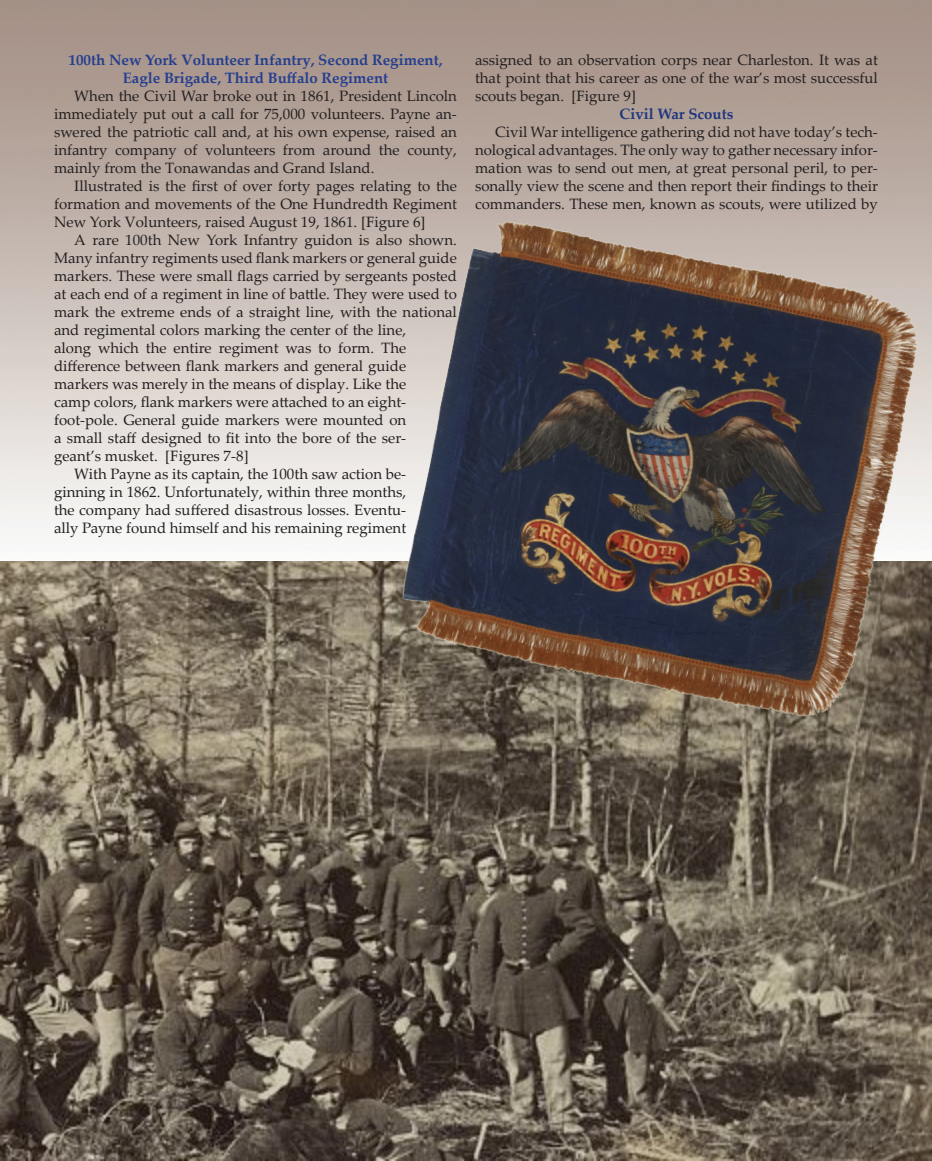
<style>
.page{position:relative;width:932px;height:1161px;background:#fff}
.page>*{position:absolute;margin:0;border:0;box-sizing:border-box;transform-origin:0 0}
.t1{font:15px/18px "Palatino Linotype";color:#231f20;text-align:justify}
.t2{font:700 15px/18px "Palatino Linotype";color:#253f8e;text-align:center}
.t3{font:700 15px "Palatino Linotype";color:#1f367e}
</style>
<div class="page">
<img style="left:0;top:561px;width:932px;height:600px">
<img style="left:376px;top:202px;width:556px;height:542px">
<p class="t2" style="left:69px;top:50px;width:375px">100th New York Volunteer Infantry, Second Regiment,<br>Eagle Brigade, Third Buffalo Regiment</p>
<p class="t1" style="left:54px;top:86px;width:404px;text-indent:20px">When the Civil War broke out in 1861, President Lincoln immediately put out a call for 75,000 volunteers. Payne an&shy;swered the patriotic call and, at his own expense, raised an infantry company of volunteers from around the county, mainly from the Tonawandas and Grand Island.</p>
<p class="t1" style="left:54px;top:176px;width:404px;text-indent:20px">Illustrated is the first of over forty pages relating to the formation and movements of the One Hundredth Regiment New York Volunteers, raised August 19, 1861. [Figure 6]</p>
<p class="t1" style="left:54px;top:230px;width:404px;text-indent:20px">A rare 100th New York Infantry guidon is also shown.<br>Many infantry regiments used flank markers or general guide markers. These were small flags carried by sergeants posted at each end of a regiment in line of battle. They were used to mark the extreme ends of a straight line, with the national</p>
<p class="t1" style="left:54px;top:320px;width:354px">and regimental colors marking the center of the line, along which the entire regiment was to form. The difference between flank markers and general guide markers was merely in the means of display. Like the camp colors, flank markers were attached to an eight&shy;foot-pole. General guide markers were mounted on a small staff designed to fit into the bore of the ser&shy;geant’s musket. [Figures 7-8]</p>
<p class="t1" style="left:54px;top:464px;width:354px;text-indent:20px">With Payne as its captain, the 100th saw action be&shy;ginning in 1862. Unfortunately, within three months, the company had suffered disastrous losses. Eventu&shy;ally Payne found himself and his remaining regiment</p>
<p class="t1" style="left:475px;top:50px;width:404px">assigned to an observation corps near Charleston. It was at that point that his career as one of the war’s most successful scouts began. [Figure 9]</p>
<p class="t3" style="left:619px;top:103px;width:115px">Civil War Scouts</p>
<p class="t1" style="left:475px;top:122px;width:404px;text-indent:20px">Civil War intelligence gathering did not have today’s tech&shy;nological advantages. The only way to gather necessary infor&shy;mation was to send out men, at great personal peril, to per&shy;sonally view the scene and then report their findings to their commanders. These men, known as scouts, were utilized by</p>
</div>
